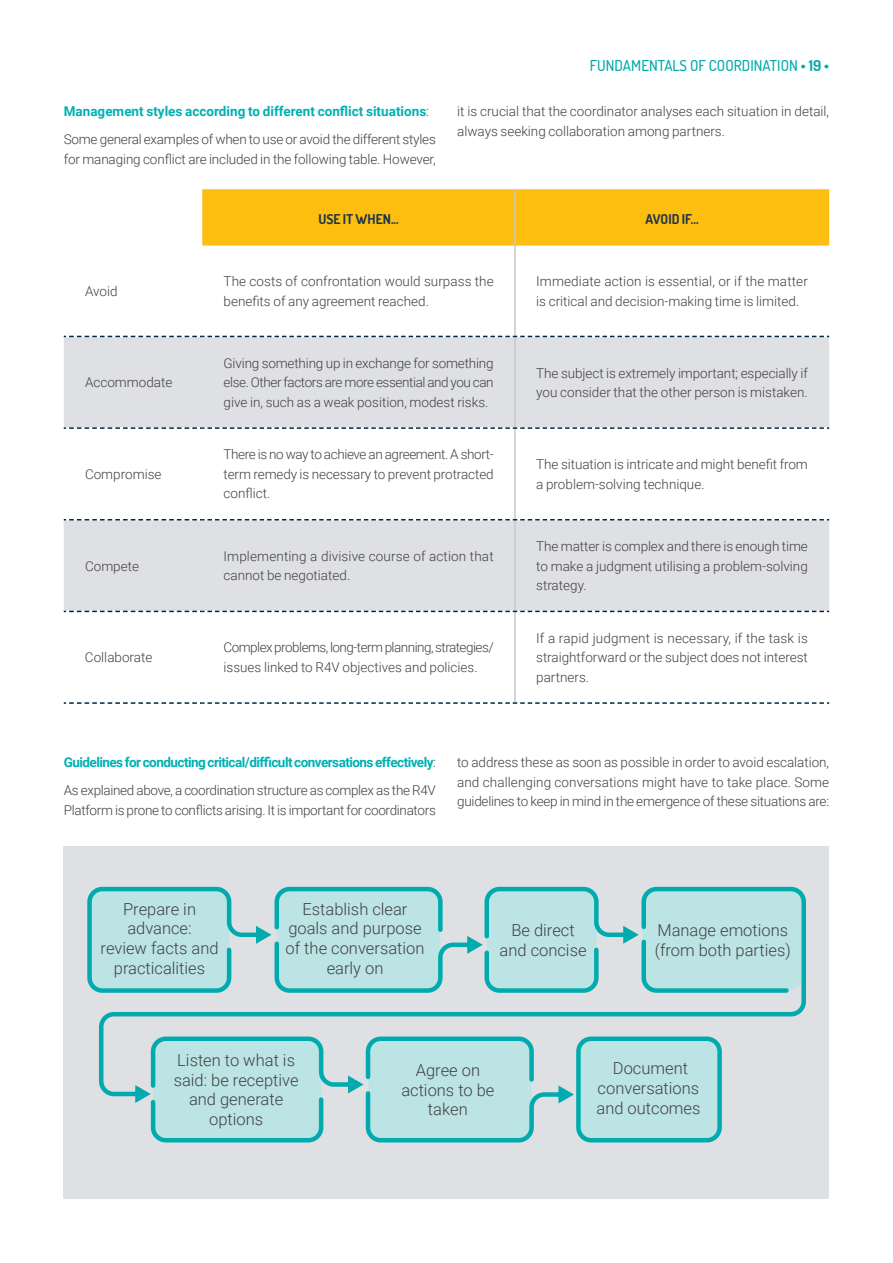
<style>
.page{position:relative;width:893px;height:1263px;background:#fff}
.page>*{position:absolute;margin:0;border:0;box-sizing:border-box;transform-origin:0 0}
.t1{font:300 16.5px/19.8px "Roboto";color:#414042;text-align:center}
.t2{font:500 15px "Dosis";color:#00aaad}
.t3{font:300 13.5px/19.5px "Roboto";color:#414042}
.t4{font:700 13.5px/28px "Roboto";letter-spacing:-.04em;color:#00b0b3}
.t5{font:300 13.5px/19.5px "Roboto";letter-spacing:-.04em;color:#414042}
.t6{font:300 13.5px "Roboto";letter-spacing:-.025em;color:#414042}
.t7{font:700 13.5px "Dosis";color:#1d354a}
.s1{font-weight:700;color:#00b0b3}
.s2{font-weight:700}
.s3{font-weight:300;color:#414042}
</style>
<div class="page">
<div style="left:64px;top:846px;width:765px;height:353px;background:#dfe0e4"></div>
<div style="left:578px;top:1038px;width:142px;height:102px;background:#bce4e5;border-radius:17px"></div>
<div style="left:576px;top:1036px;width:146px;height:106px;border:4px solid #00aaad;border-radius:13px"></div>
<svg style="left:99px;top:886px;width:707px;height:212px"></svg>
<svg style="left:135px;top:1034px;width:439px;height:109px"></svg>
<svg style="left:87px;top:886px;width:704px;height:109px"></svg>
<div style="left:202px;top:189px;width:627px;height:57px;background:#febe10"></div>
<svg style="left:64px;top:337px;width:765px;height:274px;fill:#dfe0e4"></svg>
<hr style="left:514px;top:189px;width:2px;height:57px;background:#c7c8ca">
<hr style="left:514px;top:246px;width:2px;height:90px;background:#c7c8ca">
<hr style="left:514px;top:337px;width:2px;height:90px;background:#c7c8ca">
<hr style="left:514px;top:429px;width:2px;height:90px;background:#c7c8ca">
<hr style="left:514px;top:520px;width:2px;height:91px;background:#c7c8ca">
<hr style="left:514px;top:612px;width:2px;height:90px;background:#c7c8ca">
<svg style="left:64px;top:336px;width:765px;height:1px"></svg>
<svg style="left:64px;top:427px;width:765px;height:2px"></svg>
<svg style="left:64px;top:519px;width:765px;height:1px"></svg>
<svg style="left:64px;top:611px;width:765px;height:1px"></svg>
<svg style="left:64px;top:702px;width:765px;height:2px"></svg>
<p class="t3" style="left:64px;top:97px;width:374px;line-height:28px"><span class="s1">Management styles according to different conflict situations</span>:<br>Some general examples of when to use or avoid the different styles</p>
<p class="t3" style="left:64px;top:149px;width:374px">for managing conflict are included in the following table. However,</p>
<p class="t2" style="left:590px;top:55px;width:241px">FUNDAMENTALS OF COORDINATION <span class="s2">• 19 •</span></p>
<p class="t3" style="left:457px;top:101px;width:374px">it is crucial that the coordinator analyses each situation in detail, always seeking collaboration among partners.</p>
<p class="t7" style="left:319px;top:211px;width:82px">USE IT WHEN...</p>
<p class="t7" style="left:646px;top:211px;width:55px">AVOID IF...</p>
<p class="t3" style="left:85px;top:281px;width:34px">Avoid</p>
<p class="t3" style="left:224px;top:271px;width:272px">The costs of confrontation would surpass the benefits of any agreement reached.</p>
<p class="t3" style="left:536px;top:271px;width:273px">Immediate action is essential, or if the matter is critical and decision-making time is limited.</p>
<p class="t3" style="left:85px;top:372px;width:89px">Accommodate</p>
<p class="t3" style="left:85px;top:464px;width:78px">Compromise</p>
<p class="t3" style="left:224px;top:353px;width:272px;text-align:justify">Giving something up in exchange for something else. Other factors are more essential and you can give in, such as a weak position, modest risks.</p>
<p class="t3" style="left:536px;top:362px;width:273px">The subject is extremely important; especially if you consider that the other person is mistaken.</p>
<p class="t3" style="left:223px;top:444px;width:272px;text-align:justify">There is no way to achieve an agreement. A short&shy;term remedy is necessary to prevent protracted conflict.</p>
<p class="t3" style="left:536px;top:454px;width:273px">The situation is intricate and might benefit from a problem-solving technique.</p>
<p class="t3" style="left:85px;top:555px;width:56px">Compete</p>
<p class="t3" style="left:223px;top:546px;width:272px">Implementing a divisive course of action that cannot be negotiated.</p>
<p class="t3" style="left:536px;top:536px;width:273px;text-align:justify">The matter is complex and there is enough time to make a judgment utilising a problem-solving strategy.</p>
<p class="t3" style="left:85px;top:647px;width:69px">Collaborate</p>
<p class="t5" style="left:223px;top:637px;width:272px">Complexproblems, long-termplanning,strategies/ issues linked to R4V objectives and policies.</p>
<p class="t3" style="left:536px;top:628px;width:273px;text-align:justify">If a rapid judgment is necessary, if the task is straightforward or the subject does not interest partners.</p>
<p class="t4" style="left:64px;top:748px;width:374px">Guidelines for conducting critical/difficult conversations effectively<span class="s3">:<br>As explained above, a coordination structure as complex as the R4V</span></p>
<p class="t6" style="left:64px;top:800px;width:374px">Platform is prone to conflicts arising. It is important for coordinators</p>
<p class="t3" style="left:457px;top:752px;width:374px;text-align:justify">to address these as soon as possible in order to avoid escalation, and challenging conversations might have to take place. Some guidelines to keep in mind in the emergence of these situations are:</p>
<p class="t1" style="left:100px;top:898px;width:120px">Prepare in advance:<br>review facts and practicalities</p>
<p class="t1" style="left:286px;top:898px;width:140px">Establish clear goals and purpose of the conversation early on</p>
<p class="t1" style="left:500px;top:920px;width:88px">Be direct and concise</p>
<p class="t1" style="left:655px;top:919px;width:137px;text-align:left">Manage emotions (from both parties)</p>
<p class="t1" style="left:174px;top:1049px;width:126px">Listen to what is said: be receptive and generate options</p>
<p class="t1" style="left:401px;top:1059px;width:95px">Agree on actions to be taken</p>
<p class="t1" style="left:596px;top:1057px;width:105px">Document conversations and outcomes</p>
</div>
